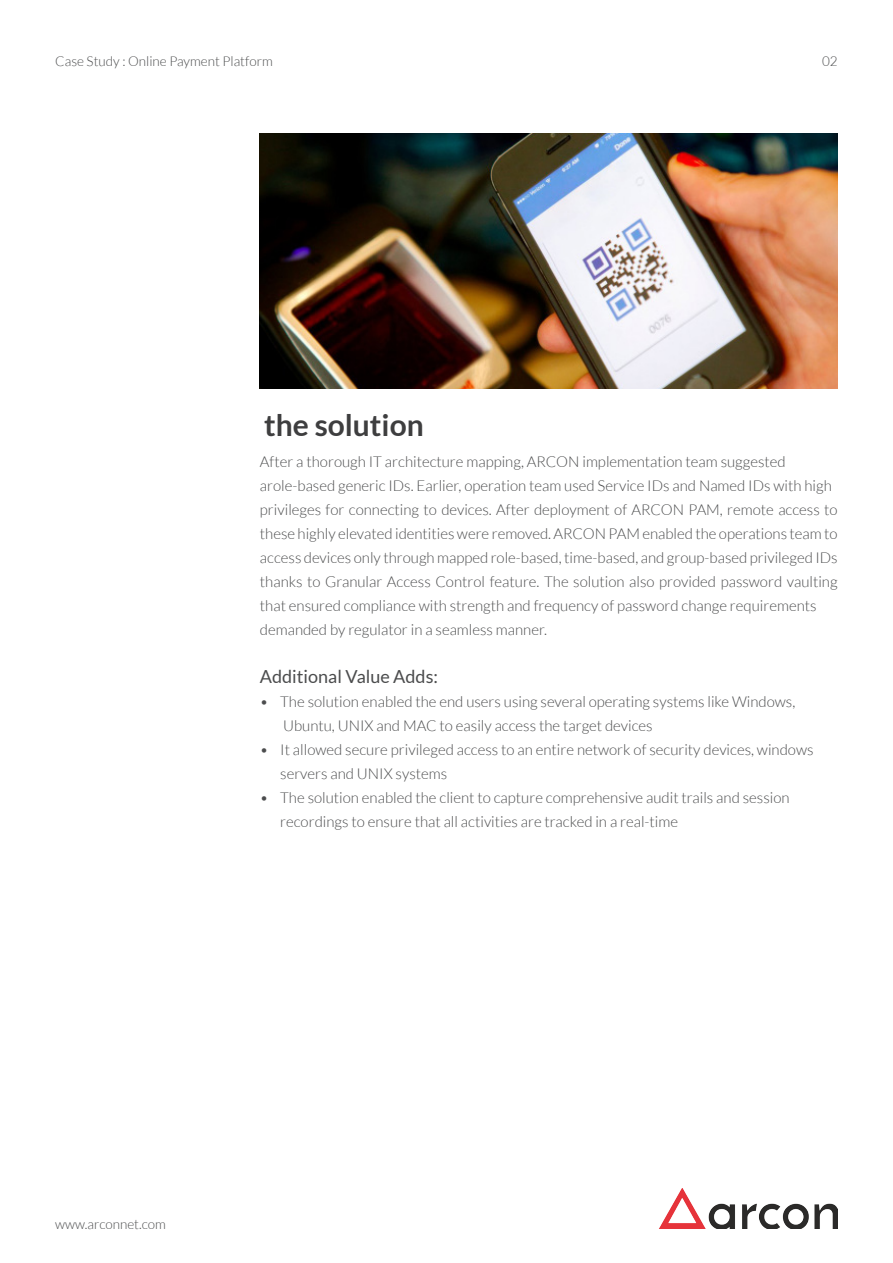
<style>
.page{position:relative;width:893px;height:1263px;background:#fff}
.page>*{position:absolute;margin:0;border:0;box-sizing:border-box;transform-origin:0 0}
.t1{font:700 30px "Lato";color:#3e3e3f}
.t2{font:18px "Lato";color:#4b4c4d}
.t3{font:300 15px/24px "Lato";color:#4b4c4d}
.t4{font:300 13.5px "Lato";color:#4b4c4d}
</style>
<div class="page">
<img style="left:659px;top:1188px;width:179px;height:41px">
<img style="left:260px;top:133px;width:578px;height:255px">
<p class="t4" style="left:55px;top:54px;width:219px">Case Study : Online Payment Platform</p>
<p class="t1" style="left:264px;top:408px;width:161px">the solution</p>
<p class="t4" style="left:822px;top:54px;width:17px">02</p>
<p class="t3" style="left:260px;top:450px;width:527px">After a thorough IT architecture mapping, ARCON implementation team suggested</p>
<p class="t3" style="left:260px;top:474px;width:573px">arole-based generic IDs. Earlier, operation team used Service IDs and Named IDs with high</p>
<p class="t3" style="left:260px;top:498px;width:579px">privileges for connecting to devices. After deployment of ARCON PAM, remote access to these highly elevated identities were removed. ARCON PAM enabled the operations team to</p>
<p class="t3" style="left:260px;top:546px;width:579px;text-align:justify">access devices only through mapped role-based, time-based, and group-based privileged IDs thanks to Granular Access Control feature. The solution also provided password vaulting that ensured compliance with strength and frequency of password change requirements</p>
<p class="t3" style="left:260px;top:618px;width:289px">demanded by regulator in a seamless manner.</p>
<p class="t2" style="left:260px;top:667px;width:180px">Additional Value Adds:</p>
<p class="t3" style="left:260px;top:690px;width:537px">• The solution enabled the end users using several operating systems like Windows,</p>
<p class="t3" style="left:283px;top:714px;width:371px">Ubuntu, UNIX and MAC to easily access the target devices</p>
<p class="t3" style="left:280px;top:738px;width:535px;text-indent:-20px">• It allowed secure privileged access to an entire network of security devices, windows servers and UNIX systems</p>
<p class="t3" style="left:260px;top:786px;width:531px">• The solution enabled the client to capture comprehensive audit trails and session</p>
<p class="t3" style="left:280px;top:810px;width:399px">recordings to ensure that all activities are tracked in a real-time</p>
<p class="t4" style="left:55px;top:1217px;width:112px">www.arconnet.com</p>
</div>
